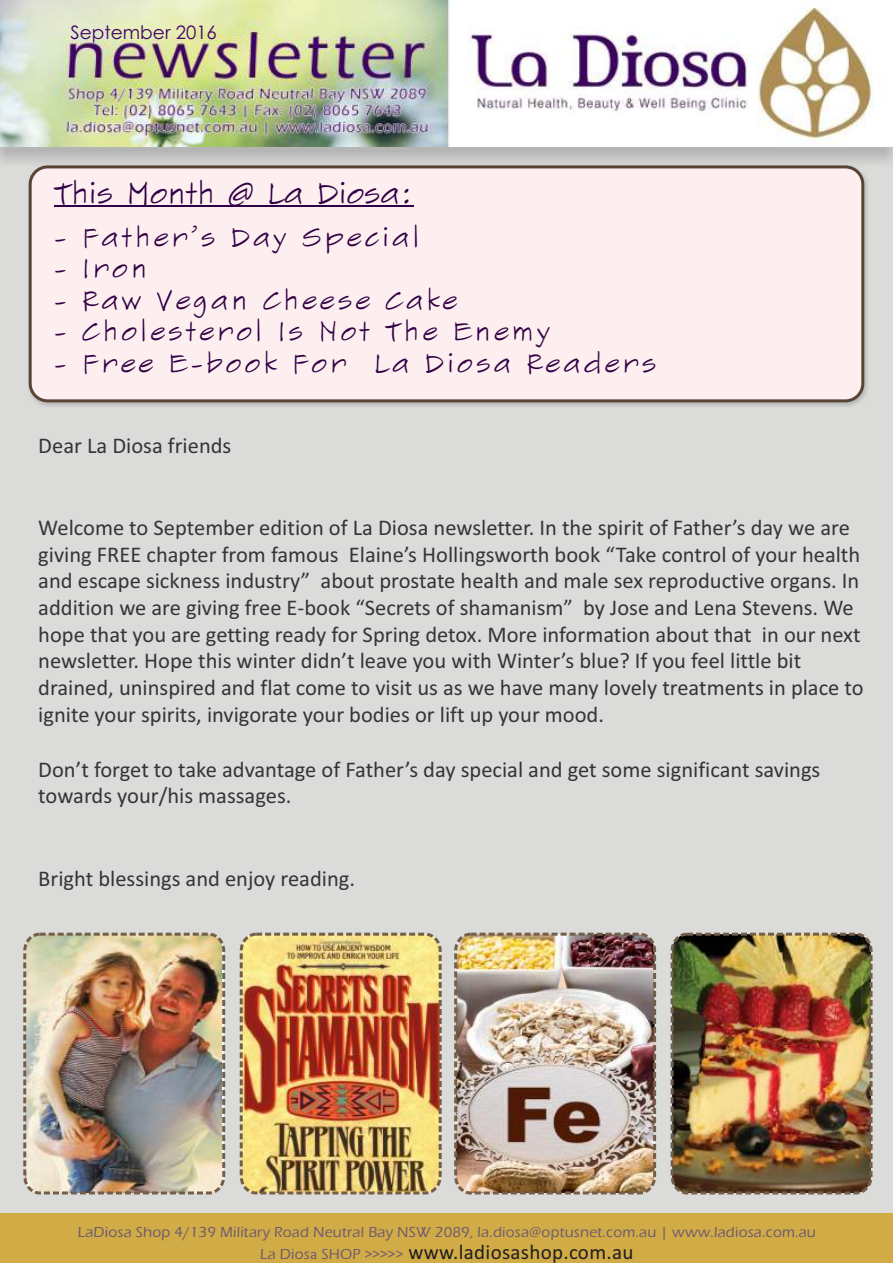
<style>
.page{position:relative;width:893px;height:1263px;background:#fff}
.page>*{position:absolute;margin:0;border:0;box-sizing:border-box;transform-origin:0 0}
.t1{font:30px "Sketch Flow Print";color:#310046}
.t2{font:26.85px "Sketch Flow Print";letter-spacing:.115em;color:#310046}
.t3{font:22.5px/26.7px "Calibri";color:#373435}
.t4{font:21px "Calibri";letter-spacing:.015em;color:#201e1e}
.t5{font:18.6px "Century Gothic";color:#430266}
.t6{font:500 15px "Eras ITC";letter-spacing:.015em;color:#6d5a70}
.s1{font-family:"Eras ITC";font-weight:500;font-size:15px;color:#6d5a70}
.s2{font-size:15px;color:#6d5a70}
</style>
<div class="page">
<div style="left:0;top:1213px;width:892px;height:49px;background:#d1ab45"></div>
<div style="left:0;top:148px;width:892px;height:1065px;background:#dbdbda"></div>
<img style="left:0;top:0;width:884px;height:147px">
<img style="left:672px;top:934px;width:199px;height:259px;border-radius:16px">
<div style="left:671px;top:933px;width:201px;height:261px;border:3px dashed #735e49;border-radius:16px"></div>
<img style="left:28px;top:166px;width:840px;height:241px">
<div style="left:29px;top:165px;width:835px;height:237px;background:#fdefef;border:3px solid #564436;border-radius:17px"></div>
<hr style="left:54px;top:206px;width:359px;height:1px;background:#310046">
<img style="left:456px;top:934px;width:199px;height:259px;border-radius:16px">
<div style="left:454px;top:933px;width:202px;height:261px;border:3px dashed #735e49;border-radius:16px"></div>
<img style="left:241px;top:934px;width:199px;height:259px;border-radius:16px">
<div style="left:240px;top:933px;width:202px;height:261px;border:3px dashed #735e49;border-radius:16px"></div>
<img style="left:27px;top:934px;width:194px;height:259px">
<div style="left:23px;top:933px;width:202px;height:261px;border:3px dashed #735e49;border-radius:16px"></div>
<p class="t5" style="left:71px;top:25px;width:148px">September 2016</p>
<h1 class="t1" style="left:54px;top:179px;width:361px">This Month @ La Diosa:</h1>
<p class="t2" style="left:54px;top:224px;width:367px">- Father’s Day Special</p>
<p class="t2" style="left:54px;top:256px;width:94px">- Iron</p>
<p class="t2" style="left:54px;top:287px;width:404px">- Raw Vegan Cheese Cake</p>
<p class="t2" style="left:54px;top:319px;width:497px">- Cholesterol Is Not The Enemy</p>
<p class="t2" style="left:54px;top:350px;width:604px">- Free E-book For La Diosa Readers</p>
<p class="t3" style="left:38px;top:434px;width:195px">Dear La Diosa friends</p>
<p class="t3" style="left:38px;top:516px;width:827px">Welcome to September edition of La Diosa newsletter. In the spirit of Father’s day we are giving FREE chapter from famous Elaine’s Hollingsworth book “Take control of your health and escape sickness industry” about prostate health and male sex reproductive organs. In addition we are giving free E-book “Secrets of shamanism” by Jose and Lena Stevens. We hope that you are getting ready for Spring detox. More information about that in our next newsletter. Hope this winter didn’t leave you with Winter’s blue? If you feel little bit drained, uninspired and flat come to visit us as we have many lovely treatments in place to ignite your spirits, invigorate your bodies or lift up your mood.</p>
<p class="t3" style="left:38px;top:757px;width:784px">Don’t forget to take advantage of Father’s day special and get some significant savings towards your/his massages.</p>
<p class="t3" style="left:38px;top:866px;width:318px">Bright blessings and enjoy reading.</p>
<p class="t6" style="left:78px;top:1227px;width:740px">LaDiosa Shop 4/139 Military Road Neutral Bay NSW 2089, la.diosa@optusnet.com.au | www.ladiosa.com.au</p>
<p class="t4" style="left:260px;top:1243px;width:375px"><span class="s1">La Dios</span><span class="s2">a</span> <span class="s1">SHOP &gt;&gt;&gt;&gt;&gt;</span> www.ladiosashop.com.au</p>
</div>
